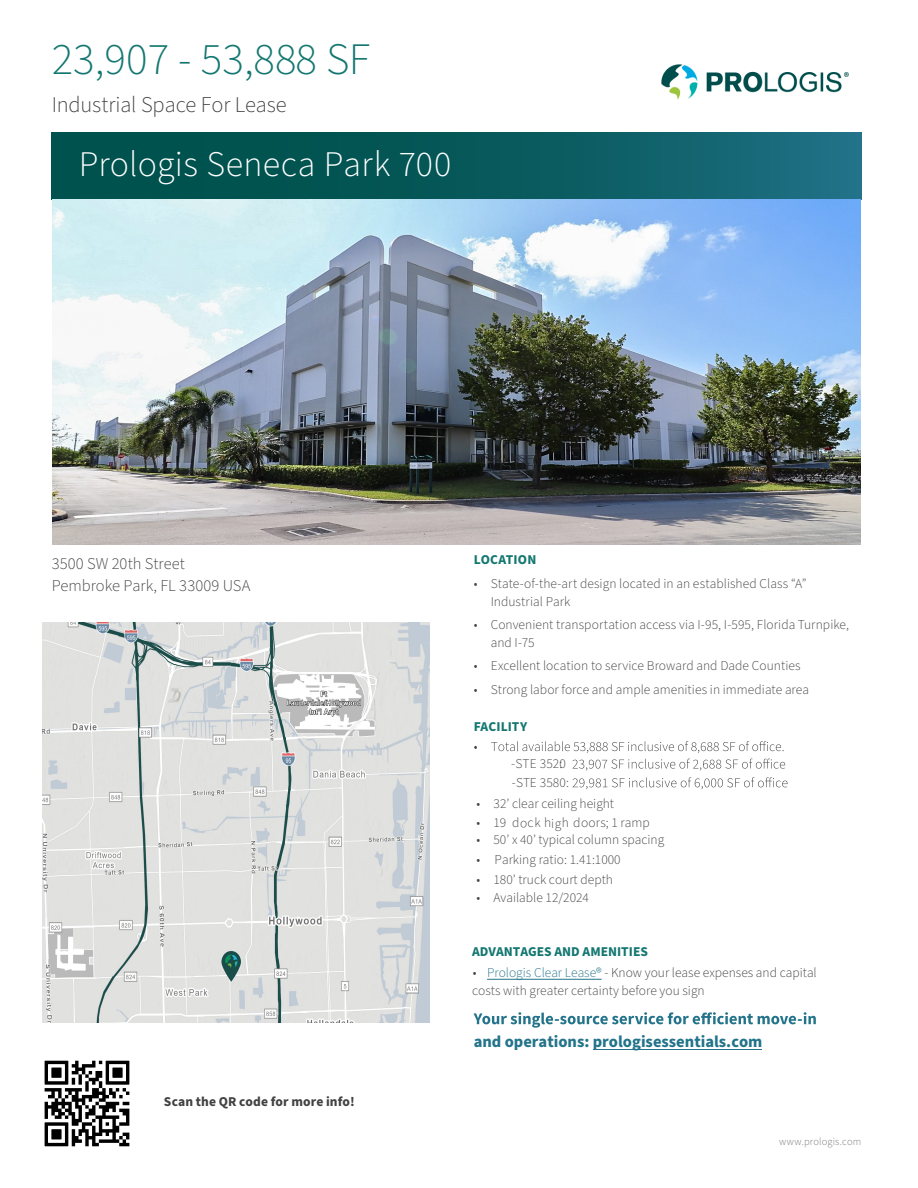
<style>
.page{position:relative;width:918px;height:1188px;background:#fff}
.page>*{position:absolute;margin:0;border:0;box-sizing:border-box;transform-origin:0 0}
.t1{font:300 45px "Source Sans Pro";color:#147771}
.t2{font:300 36px "Source Sans Pro";letter-spacing:.005em;color:#fff}
.t3{font:300 22.5px "Source Sans Pro";letter-spacing:-.005em;color:#424242}
.t4{font:300 16.5px/22.5px "Source Sans Pro";color:#424242}
.t5{font:700 16.5px "Source Sans Pro";color:#23748b}
.t6{font:300 13.5px/18px "Source Sans Pro";color:#424242}
.t7{font:700 13.5px "Source Sans Pro";color:#147771}
.t8{font:700 13.5px "Source Sans Pro";letter-spacing:.005em;color:#424242}
.t9{font:300 10.5px "Source Sans Pro";letter-spacing:.015em;color:#747577}
.s1{color:#23748b}
</style>
<div class="page">
<div style="left:52px;top:132px;width:810px;height:68px;background:linear-gradient(to right,#004b42,#1a6c7d)"></div>
<img style="left:661px;top:64px;width:188px;height:36px">
<svg style="left:474px;top:741px;width:310px;height:12px"></svg>
<svg style="left:474px;top:1012px;width:342px;height:16px"></svg>
<img style="left:43px;top:623px;width:387px;height:400px">
<svg style="left:573px;top:759px;width:212px;height:12px"></svg>
<svg style="left:573px;top:777px;width:215px;height:12px"></svg>
<img style="left:44px;top:1060px;width:86px;height:87px">
<hr style="left:487px;top:979px;width:115px;height:1px;background:#23748b">
<hr style="left:593px;top:1049px;width:169px;height:1px;background:#23748b">
<img style="left:52px;top:200px;width:808px;height:345px">
<h1 class="t1" style="left:52px;top:29px;width:320px">23,907 - 53,888 SF</h1>
<h3 class="t3" style="left:52px;top:89px;width:237px">Industrial Space For Lease</h3>
<h2 class="t2" style="left:79px;top:140px;width:374px">Prologis Seneca Park 700</h2>
<p class="t4" style="left:52px;top:552px;width:200px">3500 SW 20th Street<br>Pembroke Park, FL 33009 USA</p>
<p class="t7" style="left:474px;top:550px;width:64px">LOCATION</p>
<p class="t6" style="left:491px;top:574px;width:317px;text-indent:-17px">• State-of-the-art design located in an established Class “A”<br>Industrial Park</p>
<p class="t6" style="left:491px;top:616px;width:360px;text-indent:-17px">• Convenient transportation access via I-95, I-595, Florida Turnpike, and I-75</p>
<p class="t6" style="left:474px;top:657px;width:328px">• Excellent location to service Broward and Dade Counties</p>
<p class="t6" style="left:474px;top:681px;width:337px">• Strong labor force and ample amenities in immediate area</p>
<p class="t7" style="left:474px;top:717px;width:55px">FACILITY</p>
<p class="t6" style="left:511px;top:755px;width:59px;line-height:18.8px">-STE 3520: -STE 3580:</p>
<p class="t6" style="left:477px;top:795px;width:139px">• 32’ clear ceiling height</p>
<p class="t6" style="left:477px;top:814px;width:44px">• 19d</p>
<p class="t6" style="left:528px;top:814px;width:43px">ck hi gh</p>
<p class="t6" style="left:589px;top:814px;width:63px">ors; 1 ramp</p>
<p class="t6" style="left:476px;top:830px;width:189px;line-height:19.6px">• 50’ x 40’ typical column spacing •</p>
<p class="t6" style="left:476px;top:871px;width:138px">• 180’ truck court depth</p>
<p class="t6" style="left:476px;top:889px;width:114px">• Available 12/2024</p>
<p class="t6" style="left:495px;top:851px;width:128px">Parking ratio: 1.41:1000</p>
<p class="t7" style="left:472px;top:943px;width:177px">ADVANTAGES AND AMENITIES</p>
<p class="t6" style="left:472px;top:964px;width:346px">• <span class="s1">Prologis Clear Lease®</span> - Know your lease expenses and capital costs with greater certainty before you sign</p>
<p class="t8" style="left:164px;top:1093px;width:192px">Scan the QR code for more info!</p>
<p class="t5" style="left:474px;top:1030px;width:290px">and operations: prologisessentials.com</p>
<p class="t9" style="left:779px;top:1134px;width:84px">www.prologis.com</p>
</div>
